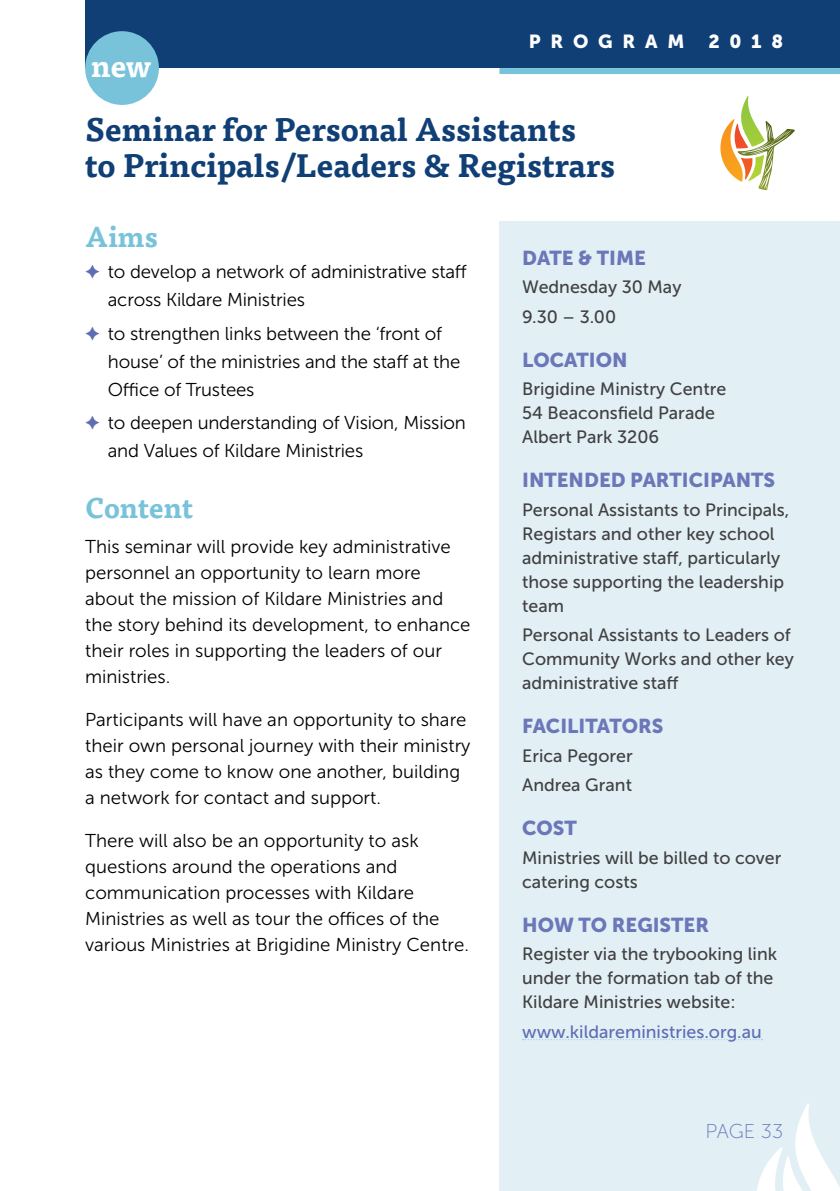
<style>
.page{position:relative;width:840px;height:1191px;background:#fff}
.page>*{position:absolute;margin:0;border:0;box-sizing:border-box;transform-origin:0 0}
.t1{font:700 32px/36px "Tisa Pro";color:#103f76}
.t2{font:700 30px "Tisa Pro";color:#fff}
.t3{font:700 28px "Tisa Pro";color:#78c3da}
.t4{font:20px "Museo Sans 900";color:#6c77b9}
.t5{font:20px "Museo Sans 100";color:#6c77b9}
.t6{font:18.8px "Museo Sans 900";letter-spacing:.52em;color:#fff}
.t7{font:18.6px/26px "Museo Sans 300";color:#000}
.t8{font:17.8px/24px "Museo Sans 500";color:#414042}
.t9{font:17.8px "Museo Sans 500";color:#5f6db3}
.s1{color:#5f6db3}
</style>
<div class="page">
<div style="left:499px;top:221px;width:340px;height:970px;background:#e2eff5"></div>
<div style="left:85px;top:0;width:754px;height:68px;background:#103f76"></div>
<div style="left:499px;top:68px;width:340px;height:6px;background:#78c3da"></div>
<svg style="left:720px;top:96px;width:74px;height:94px"></svg>
<svg style="left:522px;top:1039px;width:240px;height:1px"></svg>
<div style="left:85px;top:31px;width:74px;height:74px;background:#78c3da;border-radius:50%"></div>
<svg style="left:757px;top:1103px;width:82px;height:88px"></svg>
<h2 class="t2" style="left:91px;top:42px;width:62px">new</h2>
<p class="t6" style="left:528px;top:31px;width:157px">PROGRAM</p>
<p class="t6" style="left:708px;top:31px;width:76px">2018</p>
<h1 class="t1" style="left:85px;top:110px;width:531px">Seminar for Personal Assistants<br>to Principals/Leaders &amp; Registrars</h1>
<h3 class="t3" style="left:85px;top:215px;width:74px">Aims</h3>
<p class="t7" style="left:108px;top:258px;width:360px;line-height:28px;text-indent:-23px"><span class="s1">✦</span> to develop a network of administrative staff across Kildare Ministries</p>
<p class="t7" style="left:108px;top:319px;width:354px;line-height:28px;text-indent:-23px"><span class="s1">✦</span> to strengthen links between the ‘front of house’ of the ministries and the staff at the<br>Office of Trustees</p>
<p class="t7" style="left:108px;top:409px;width:359px;line-height:28px;text-indent:-23px"><span class="s1">✦</span> to deepen understanding of Vision, Mission and Values of Kildare Ministries</p>
<h3 class="t3" style="left:85px;top:485px;width:110px">Content</h3>
<p class="t7" style="left:85px;top:533px;width:387px">This seminar will provide key administrative personnel an opportunity to learn more about the mission of Kildare Ministries and the story behind its development, to enhance their roles in supporting the leaders of our ministries.</p>
<p class="t7" style="left:85px;top:706px;width:387px">Participants will have an opportunity to share their own personal journey with their ministry as they come to know one another, building a network for contact and support.</p>
<p class="t7" style="left:85px;top:827px;width:385px">There will also be an opportunity to ask questions around the operations and communication processes with Kildare Ministries as well as tour the offices of the various Ministries at Brigidine Ministry Centre.</p>
<p class="t4" style="left:522px;top:246px;width:125px">DATE &amp; TIME</p>
<p class="t8" style="left:522px;top:272px;width:161px;line-height:29.6px">Wednesday 30 May<br>9.30 – 3.00</p>
<p class="t4" style="left:522px;top:348px;width:107px">LOCATION</p>
<p class="t8" style="left:522px;top:377px;width:205px">Brigidine Ministry Centre<br>54 Beaconsfield Parade<br>Albert Park 3206</p>
<p class="t4" style="left:522px;top:469px;width:254px">INTENDED PARTICIPANTS</p>
<p class="t8" style="left:522px;top:497px;width:268px">Personal Assistants to Principals,<br>Registars and other key school administrative staff, particularly those supporting the leadership team</p>
<p class="t8" style="left:522px;top:623px;width:273px">Personal Assistants to Leaders of<br>Community Works and other key administrative staff</p>
<p class="t4" style="left:522px;top:715px;width:143px">FACILITATORS</p>
<p class="t8" style="left:522px;top:741px;width:112px;line-height:29.6px">Erica Pegorer<br>Andrea Grant</p>
<p class="t4" style="left:522px;top:817px;width:56px">COST</p>
<p class="t8" style="left:522px;top:845px;width:261px">Ministries will be billed to cover catering costs</p>
<p class="t4" style="left:522px;top:913px;width:188px">HOW TO REGISTER</p>
<p class="t8" style="left:522px;top:942px;width:256px">Register via the trybooking link under the formation tab of the<br>Kildare Ministries website:</p>
<p class="t9" style="left:522px;top:1022px;width:241px">www.kildareministries.org.au</p>
<p class="t5" style="left:705px;top:1120px;width:79px">PAGE 33</p>
</div>
